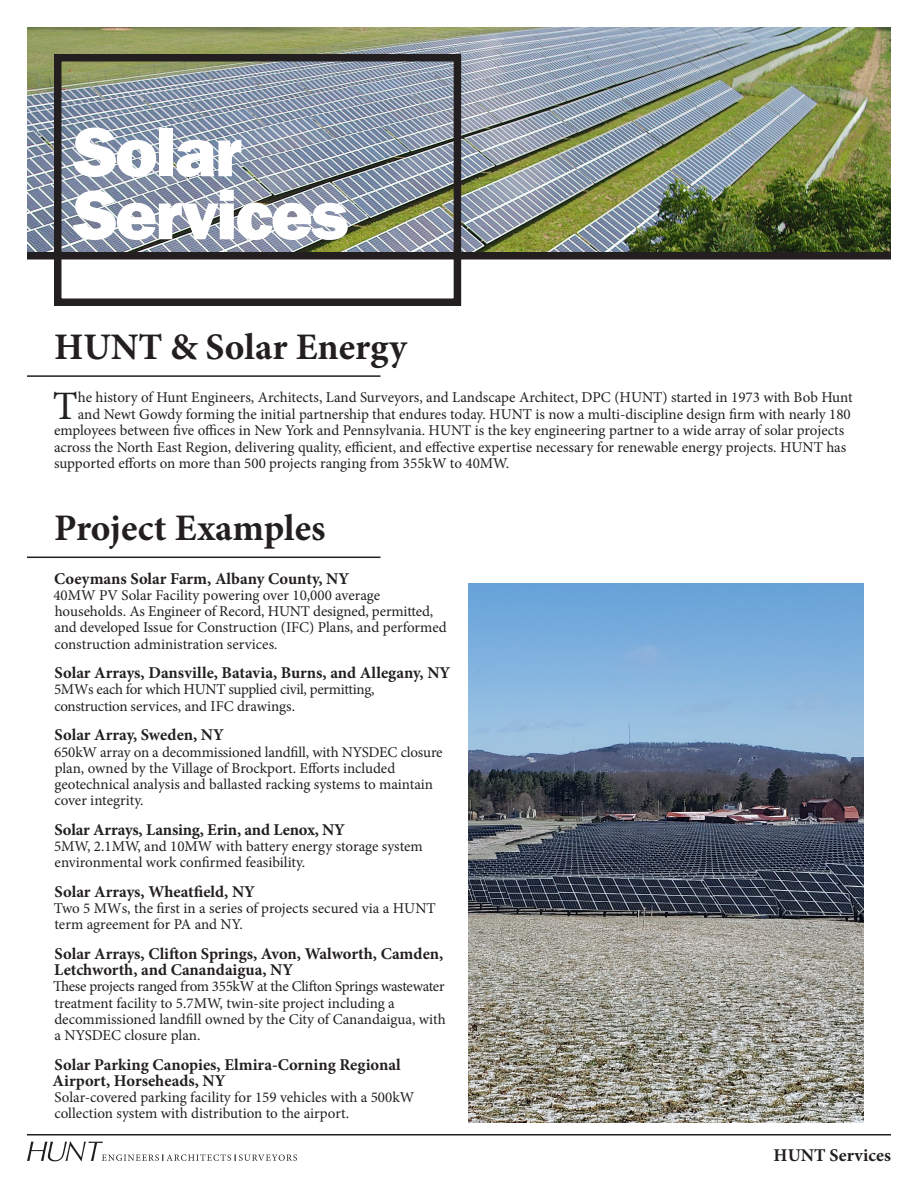
<style>
.page{position:relative;width:918px;height:1188px;background:#fff}
.page>*{position:absolute;margin:0;border:0;box-sizing:border-box;transform-origin:0 0}
.t1{font:800 72px/63px "Franklin Gothic";letter-spacing:-.03em;color:#fff}
.t2{font:40.35px "Minion Pro";color:#231f20}
.t3{font:700 37.5px "Minion Pro";color:#231f20}
.t4{font:700 18px "Minion Pro";color:#231f20}
.t5{font:700 16.5px/16.2px "Minion Pro";color:#231f20}
.t6{font:15px/16.2px "Minion Pro";letter-spacing:-.005em;color:#231f20}
</style>
<div class="page">
<hr style="left:27px;top:1134px;width:864px;height:2px;background:#231f20">
<svg style="left:27px;top:1141px;width:270px;height:20px"></svg>
<img style="left:27px;top:27px;width:864px;height:225px">
<div style="left:27px;top:252px;width:864px;height:8px;background:#231f20"></div>
<div style="left:54px;top:54px;width:407px;height:252px;border:8px solid #231f20"></div>
<hr style="left:27px;top:557px;width:354px;height:1px;background:#231f20">
<hr style="left:27px;top:375px;width:354px;height:2px;background:#231f20">
<img style="left:468px;top:584px;width:396px;height:538px">
<p class="t1" style="left:74px;top:120px;width:277px">Solar<br>Services</p>
<p class="t3" style="left:54px;top:321px;width:354px">HUNT &amp; Solar Energy</p>
<p class="t2" style="left:53px;top:379px;width:26px">T</p>
<p class="t6" style="left:78px;top:389px;width:776px">he history of Hunt Engineers, Architects, Land Surveyors, and Landscape Architect, DPC (HUNT) started in 1973 with Bob Hunt</p>
<p class="t6" style="left:78px;top:406px;width:775px">and Newt Gowdy forming the initial partnership that endures today. HUNT is now a multi-discipline design firm with nearly 180</p>
<p class="t6" style="left:54px;top:422px;width:792px">employees between five offices in New York and Pennsylvania. HUNT is the key engineering partner to a wide array of solar projects</p>
<p class="t6" style="left:54px;top:439px;width:794px">across the North East Region, delivering quality, efficient, and effective expertise necessary for renewable energy projects. HUNT has</p>
<p class="t6" style="left:54px;top:455px;width:457px">supported efforts on more than 500 projects ranging from 355kW to 40MW.</p>
<p class="t3" style="left:54px;top:502px;width:273px">Project Examples</p>
<p class="t5" style="left:54px;top:570px;width:297px">Coeymans Solar Farm, Albany County, NY</p>
<p class="t6" style="left:53px;top:587px;width:395px">40MW PV Solar Facility powering over 10,000 average households. As Engineer of Record, HUNT designed, permitted, and developed Issue for Construction (IFC) Plans, and performed construction administration services.</p>
<p class="t5" style="left:55px;top:665px;width:397px">Solar Arrays, Dansville, Batavia, Burns, and Allegany, NY</p>
<p class="t6" style="left:54px;top:682px;width:322px">5MWs each for which HUNT supplied civil, permitting, construction services, and IFC drawings.</p>
<p class="t5" style="left:55px;top:727px;width:171px">Solar Array, Sweden, NY</p>
<p class="t6" style="left:54px;top:744px;width:390px">650kW array on a decommissioned landfill, with NYSDEC closure plan, owned by the Village of Brockport. Efforts included geotechnical analysis and ballasted racking systems to maintain cover integrity.</p>
<p class="t5" style="left:55px;top:821px;width:292px">Solar Arrays, Lansing, Erin, and Lenox, NY</p>
<p class="t6" style="left:54px;top:838px;width:370px">5MW, 2.1MW, and 10MW with battery energy storage system environmental work confirmed feasibility.</p>
<p class="t5" style="left:55px;top:883px;width:202px">Solar Arrays, Wheatfield, NY</p>
<p class="t6" style="left:54px;top:900px;width:383px">Two 5 MWs, the first in a series of projects secured via a HUNT term agreement for PA and NY.</p>
<p class="t5" style="left:54px;top:945px;width:391px">Solar Arrays, Clifton Springs, Avon, Walworth, Camden,<br>Letchworth, and Canandaigua, NY</p>
<p class="t6" style="left:53px;top:979px;width:394px">These projects ranged from 355kW at the Clifton Springs wastewater treatment facility to 5.7MW, twin-site project including a decommissioned landfill owned by the City of Canandaigua, with a NYSDEC closure plan.</p>
<p class="t5" style="left:53px;top:1056px;width:350px">Solar Parking Canopies, Elmira-Corning Regional<br>Airport, Horseheads, NY</p>
<p class="t6" style="left:54px;top:1089px;width:361px">Solar-covered parking facility for 159 vehicles with a 500kW collection system with distribution to the airport.</p>
<p class="t4" style="left:774px;top:1143px;width:119px">HUNT Services</p>
</div>
